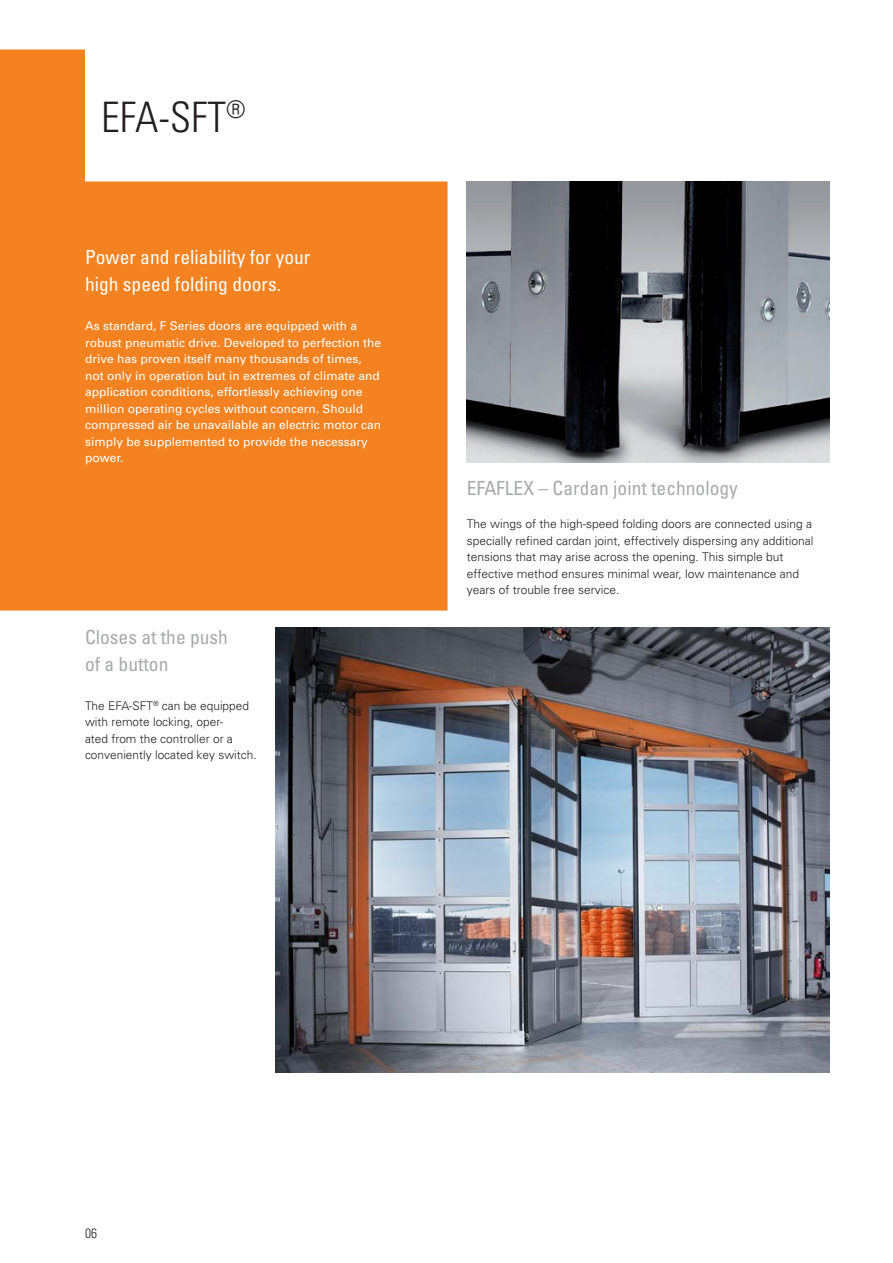
<style>
.page{position:relative;width:893px;height:1263px;background:#fff}
.page>*{position:absolute;margin:0;border:0;box-sizing:border-box;transform-origin:0 0}
.t1{font:300 condensed 42px "Univers";color:#231f20}
.t2{font:condensed 19.5px/27.5px "Univers";color:#a8a9ad}
.t3{font:condensed 19.5px/27.5px "Univers";color:#fff}
.t4{font:300 condensed 13.5px "Univers";color:#231f20}
.t5{font:12px/16.5px "Univers";color:#fff}
.t6{font:300 12px/16.5px "Univers";color:#231f20}
</style>
<div class="page">
<svg style="left:0;top:50px;width:448px;height:561px;fill:#f58220"></svg>
<img style="left:467px;top:182px;width:362px;height:280px">
<img style="left:276px;top:627px;width:553px;height:446px">
<h1 class="t1" style="left:101px;top:92px;width:146px">EFA-SFT<sup>®</sup></h1>
<h2 class="t3" style="left:85px;top:243px;width:227px">Power and reliability for your high speed folding doors.</h2>
<p class="t5" style="left:85px;top:317px;width:298px">As standard, F Series doors are equipped with a robust pneumatic drive. Developed to perfection the drive has proven itself many thousands of times, not only in operation but in extremes of climate and application conditions, effortlessly achieving one million operating cycles without concern. Should compressed air be unavailable an electric motor can simply be supplemented to provide the necessary power.</p>
<h2 class="t2" style="left:85px;top:622px;width:144px">Closes at the push of a button</h2>
<p class="t6" style="left:85px;top:697px;width:173px">The EFA-SFT<sup>®</sup> can be equipped with remote locking, oper-<br>ated from the controller or a conveniently located key switch.</p>
<h2 class="t2" style="left:467px;top:474px;width:273px">EFAFLEX – Cardan joint technology</h2>
<p class="t6" style="left:467px;top:515px;width:348px">The wings of the high-speed folding doors are connected using a specially refined cardan joint, effectively dispersing any additional tensions that may arise across the opening. This simple but effective method ensures minimal wear, low maintenance and years of trouble free service.</p>
<p class="t4" style="left:85px;top:1225px;width:14px">06</p>
</div>
